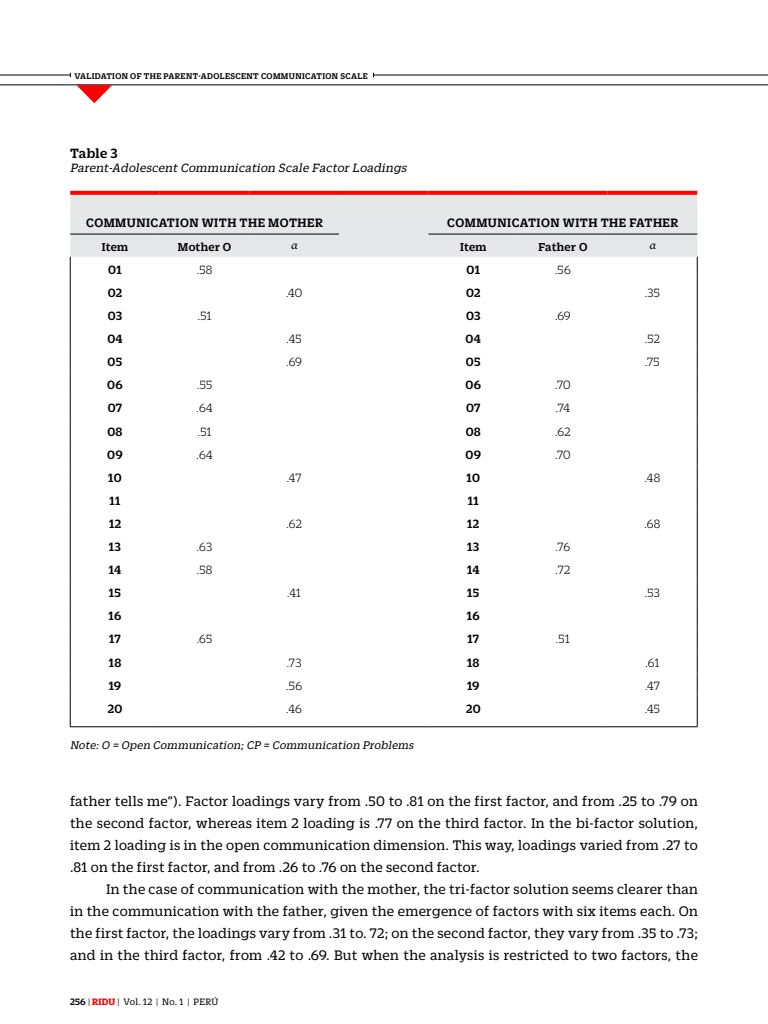
<style>
.page{position:relative;width:768px;height:1024px;background:#fff}
.page>*{position:absolute;margin:0;border:0;box-sizing:border-box;transform-origin:0 0}
._00texto_principal{font:15px/22px "Zizou Slab";letter-spacing:.02em;color:#000;text-align:justify}
.leyenda{font:500 14.5px "Zizou Slab";letter-spacing:.02em;color:#000}
.Cudro_2{font:500 13.2px "Zizou Slab";letter-spacing:.035em;color:#000}
.Texto_1{font:300 13px "Zizou Slab";letter-spacing:.02em;color:#000}
.Texto_1-2{font:500 13px "Zizou Slab";letter-spacing:.02em;color:#000}
.t1{font:italic 13px "Zizou Slab";color:#000}
.Texto_1-3{font:500 12.5px "Zizou Slab";letter-spacing:.025em;color:#000}
.Texto_1-4{font:italic 12.5px "Minion Pro";color:#000}
.t2{font:italic 12px "Zizou Slab";color:#000}
.t3{font:10px "Zizou Slab";letter-spacing:.03em;color:#000}
.t4{font:500 9px "Zizou Slab";letter-spacing:.04em;color:#000}
.s1{font-weight:500}
.s2{font-weight:300}
.s3{font-weight:700;color:#f00}
</style>
<div class="page">
<hr style="left:374px;top:74px;width:394px;height:1px;background:#000">
<hr style="left:0;top:84px;width:768px;height:1px;background:#000">
<hr style="left:0;top:74px;width:70px;height:1px;background:#000">
<svg style="left:76px;top:85px;width:36px;height:18px"></svg>
<div style="left:70px;top:195px;width:627px;height:62px;background:#e6e7e9"></div>
<svg style="left:70px;top:257px;width:1px;height:439px"></svg>
<svg style="left:697px;top:257px;width:1px;height:439px"></svg>
<hr style="left:70px;top:696px;width:1px;height:31px;background:#000">
<hr style="left:697px;top:696px;width:1px;height:31px;background:#000">
<hr style="left:70px;top:727px;width:90px;height:1px;background:#000">
<hr style="left:160px;top:727px;width:89px;height:1px;background:#000">
<hr style="left:249px;top:727px;width:90px;height:1px;background:#000">
<hr style="left:339px;top:727px;width:90px;height:1px;background:#000">
<hr style="left:429px;top:727px;width:89px;height:1px;background:#000">
<hr style="left:518px;top:727px;width:90px;height:1px;background:#000">
<hr style="left:608px;top:727px;width:89px;height:1px;background:#000">
<hr style="left:70px;top:234px;width:90px;height:1px;background:#000">
<hr style="left:160px;top:234px;width:89px;height:1px;background:#000">
<hr style="left:249px;top:234px;width:90px;height:1px;background:#000">
<hr style="left:429px;top:234px;width:89px;height:1px;background:#000">
<hr style="left:518px;top:234px;width:90px;height:1px;background:#000">
<hr style="left:608px;top:234px;width:89px;height:1px;background:#000">
<svg style="left:70px;top:191px;width:90px;height:4px"></svg>
<svg style="left:160px;top:191px;width:89px;height:4px"></svg>
<svg style="left:249px;top:191px;width:90px;height:4px"></svg>
<svg style="left:339px;top:191px;width:90px;height:4px"></svg>
<svg style="left:429px;top:191px;width:89px;height:4px"></svg>
<svg style="left:518px;top:191px;width:90px;height:4px"></svg>
<svg style="left:608px;top:191px;width:89px;height:4px"></svg>
<p class="t4" style="left:75px;top:70px;width:295px">VALIDATION OF THE PARENT-ADOLESCENT COMMUNICATION SCALE</p>
<p class="leyenda" style="left:70px;top:144px;width:49px">Table 3</p>
<p class="t1" style="left:70px;top:160px;width:341px">Parent-Adolescent Communication Scale Factor Loadings</p>
<p class="Cudro_2" style="left:86px;top:214px;width:238px">COMMUNICATION WITH THE MOTHER</p>
<p class="Cudro_2" style="left:447px;top:214px;width:233px">COMMUNICATION WITH THE FATHER</p>
<p class="Texto_1-3" style="left:102px;top:238px;width:28px">Item</p>
<p class="Texto_1-3" style="left:178px;top:238px;width:55px">Mother O</p>
<p class="Texto_1-4" style="left:291px;top:237px;width:11px">α</p>
<p class="Texto_1-3" style="left:460px;top:238px;width:28px">Item</p>
<p class="Texto_1-3" style="left:538px;top:238px;width:51px">Father O</p>
<p class="Texto_1-4" style="left:649px;top:237px;width:11px">α</p>
<p class="Texto_1-2" style="left:108px;top:261px;width:15px">01</p>
<p class="Texto_1" style="left:197px;top:262px;width:17px">.58</p>
<p class="Texto_1-2" style="left:466px;top:261px;width:15px">01</p>
<p class="Texto_1" style="left:555px;top:262px;width:17px">.56</p>
<p class="Texto_1-2" style="left:108px;top:284px;width:16px">02</p>
<p class="Texto_1" style="left:286px;top:285px;width:18px">.40</p>
<p class="Texto_1-2" style="left:466px;top:284px;width:16px">02</p>
<p class="Texto_1" style="left:645px;top:285px;width:17px">.35</p>
<p class="Texto_1-2" style="left:108px;top:307px;width:16px">03</p>
<p class="Texto_1" style="left:198px;top:308px;width:15px">.51</p>
<p class="Texto_1-2" style="left:466px;top:307px;width:16px">03</p>
<p class="Texto_1" style="left:555px;top:308px;width:17px">.69</p>
<p class="Texto_1-2" style="left:107px;top:330px;width:17px">04</p>
<p class="Texto_1" style="left:287px;top:331px;width:17px">.45</p>
<p class="Texto_1-2" style="left:466px;top:330px;width:17px">04</p>
<p class="Texto_1" style="left:645px;top:331px;width:17px">.52</p>
<p class="Texto_1-2" style="left:108px;top:353px;width:16px">05</p>
<p class="Texto_1" style="left:286px;top:354px;width:17px">.69</p>
<p class="Texto_1-2" style="left:466px;top:353px;width:16px">05</p>
<p class="Texto_1" style="left:645px;top:354px;width:16px">.75</p>
<p class="Texto_1-2" style="left:107px;top:376px;width:17px">06</p>
<p class="Texto_1" style="left:197px;top:377px;width:17px">.55</p>
<p class="Texto_1-2" style="left:466px;top:376px;width:17px">06</p>
<p class="Texto_1" style="left:555px;top:377px;width:17px">.70</p>
<p class="Texto_1-2" style="left:108px;top:400px;width:16px">07</p>
<p class="Texto_1" style="left:197px;top:400px;width:17px">.64</p>
<p class="Texto_1-2" style="left:466px;top:400px;width:16px">07</p>
<p class="Texto_1" style="left:556px;top:400px;width:16px">.74</p>
<p class="Texto_1-2" style="left:107px;top:423px;width:17px">08</p>
<p class="Texto_1" style="left:198px;top:423px;width:15px">.51</p>
<p class="Texto_1-2" style="left:466px;top:423px;width:17px">08</p>
<p class="Texto_1" style="left:555px;top:423px;width:17px">.62</p>
<p class="Texto_1-2" style="left:107px;top:446px;width:17px">09</p>
<p class="Texto_1" style="left:197px;top:446px;width:17px">.64</p>
<p class="Texto_1-2" style="left:466px;top:446px;width:17px">09</p>
<p class="Texto_1" style="left:555px;top:446px;width:17px">.70</p>
<p class="Texto_1-2" style="left:108px;top:469px;width:15px">10</p>
<p class="Texto_1" style="left:287px;top:470px;width:16px">.47</p>
<p class="Texto_1-2" style="left:467px;top:469px;width:15px">10</p>
<p class="Texto_1" style="left:645px;top:470px;width:17px">.48</p>
<p class="Texto_1-2" style="left:110px;top:492px;width:12px">11</p>
<p class="Texto_1-2" style="left:468px;top:492px;width:12px">11</p>
<p class="Texto_1-2" style="left:109px;top:515px;width:14px">12</p>
<p class="Texto_1" style="left:287px;top:516px;width:17px">.62</p>
<p class="Texto_1-2" style="left:467px;top:515px;width:14px">12</p>
<p class="Texto_1" style="left:644px;top:516px;width:17px">.68</p>
<p class="Texto_1-2" style="left:109px;top:538px;width:14px">13</p>
<p class="Texto_1" style="left:197px;top:539px;width:17px">.63</p>
<p class="Texto_1-2" style="left:467px;top:538px;width:14px">13</p>
<p class="Texto_1" style="left:556px;top:539px;width:16px">.76</p>
<p class="Texto_1-2" style="left:109px;top:561px;width:14px">14</p>
<p class="Texto_1" style="left:197px;top:562px;width:17px">.58</p>
<p class="Texto_1-2" style="left:467px;top:561px;width:14px">14</p>
<p class="Texto_1" style="left:556px;top:562px;width:16px">.72</p>
<p class="Texto_1-2" style="left:109px;top:584px;width:14px">15</p>
<p class="Texto_1" style="left:287px;top:585px;width:15px">.41</p>
<p class="Texto_1-2" style="left:467px;top:584px;width:14px">15</p>
<p class="Texto_1" style="left:645px;top:585px;width:17px">.53</p>
<p class="Texto_1-2" style="left:109px;top:608px;width:14px">16</p>
<p class="Texto_1-2" style="left:467px;top:608px;width:14px">16</p>
<p class="Texto_1-2" style="left:109px;top:631px;width:13px">17</p>
<p class="Texto_1" style="left:197px;top:631px;width:17px">.65</p>
<p class="Texto_1-2" style="left:467px;top:631px;width:13px">17</p>
<p class="Texto_1" style="left:556px;top:631px;width:15px">.51</p>
<p class="Texto_1-2" style="left:109px;top:654px;width:14px">18</p>
<p class="Texto_1" style="left:287px;top:654px;width:16px">.73</p>
<p class="Texto_1-2" style="left:467px;top:654px;width:14px">18</p>
<p class="Texto_1" style="left:645px;top:654px;width:16px">.61</p>
<p class="Texto_1-2" style="left:109px;top:677px;width:14px">19</p>
<p class="Texto_1" style="left:286px;top:677px;width:17px">.56</p>
<p class="Texto_1-2" style="left:467px;top:677px;width:14px">19</p>
<p class="Texto_1" style="left:645px;top:677px;width:16px">.47</p>
<p class="Texto_1-2" style="left:108px;top:700px;width:16px">20</p>
<p class="Texto_1" style="left:286px;top:701px;width:17px">.46</p>
<p class="Texto_1-2" style="left:466px;top:700px;width:16px">20</p>
<p class="Texto_1" style="left:645px;top:701px;width:17px">.45</p>
<p class="t2" style="left:70px;top:737px;width:348px">Note:O = Open Communication;CP = Communication Problems</p>
<p class="_00texto_principal" style="left:70px;top:789px;width:630px">father tells me”). Factor loadings vary from .50 to .81 on the first factor, and from .25 to .79 on the second factor, whereas item 2 loading is .77 on the third factor. In the bi-factor solution, item 2 loading is in the open communication dimension. This way, loadings varied from .27 to .81 on the first factor, and from .26 to .76 on the second factor.</p>
<p class="_00texto_principal" style="left:70px;top:877px;width:630px;text-indent:36px">In the case of communication with the mother, the tri-factor solution seems clearer than in the communication with the father, given the emergence of factors with six items each. On the first factor, the loadings vary from .31 to. 72; on the second factor, they vary from .35 to .73; and in the third factor, from .42 to .69. But when the analysis is restricted to two factors, the</p>
<p class="t3" style="left:70px;top:995px;width:150px"><span class="s1">256</span> <span class="s2">|</span> <span class="s3">RIDU</span> <span class="s2">|</span> Vol. 12 <span class="s2">|</span> No. 1 <span class="s2">|</span> PERÚ</p>
</div>
